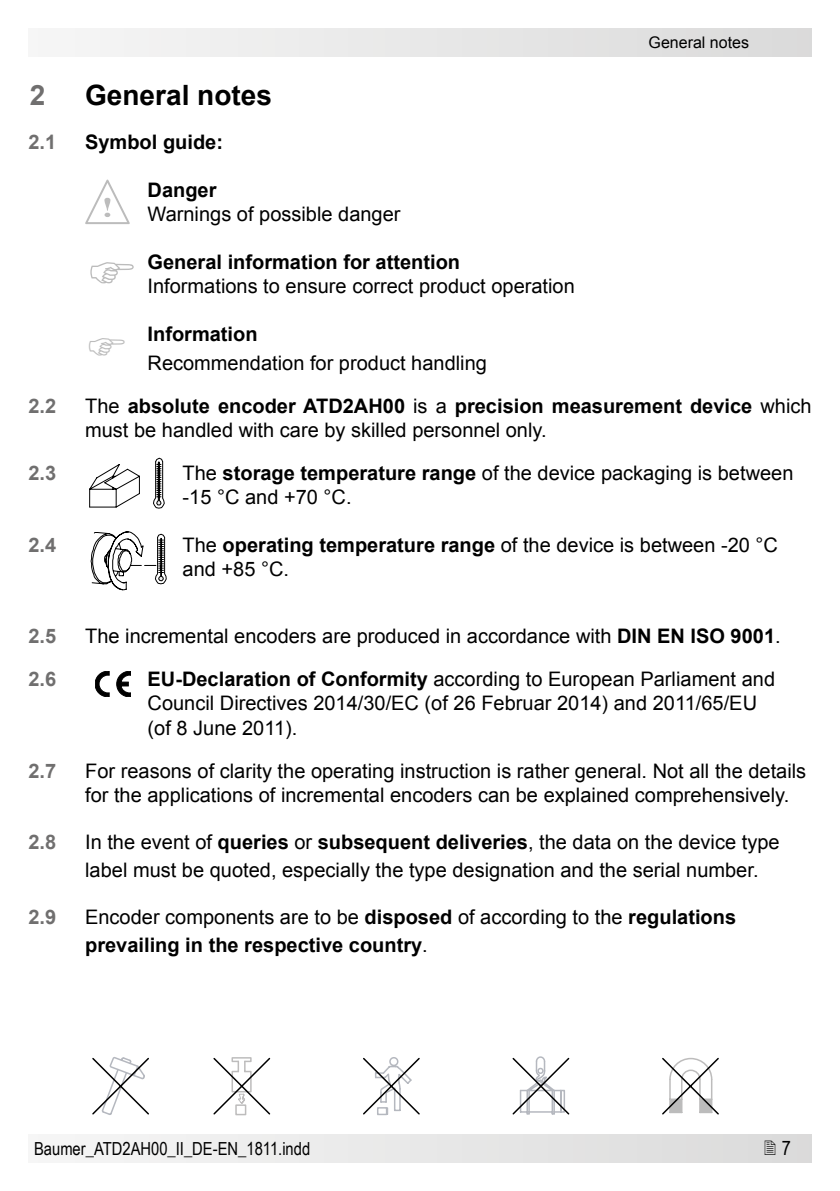
<style>
.page{position:relative;width:840px;height:1191px;background:#fff}
.page>*{position:absolute;margin:0;border:0;box-sizing:border-box;transform-origin:0 0}
.t1{font:700 28px "Arial";color:#000}
.t2{font:700 28px "Arial";color:#706f6f}
.t3{font:20px/24px "Arial";color:#000}
.t4{font:700 20px/28px "Arial";color:#000}
.t5{font:700 20px "Arial";color:#706f6f}
.t6{font:20px "Arial Narrow";color:#000}
.t7{font:18px "Arial Narrow";color:#000}
.t8{font:16px "Arial";color:#000}
.s1{font-weight:700}
.s2{font-weight:400}
</style>
<div class="page">
<div style="left:28px;top:28px;width:783px;height:29px;background:linear-gradient(to right,#f6f6f6,#dadada)"></div>
<div style="left:28px;top:1134px;width:783px;height:28px;background:linear-gradient(to right,#f6f6f6,#dadada)"></div>
<svg style="left:85px;top:180px;width:45px;height:44px"></svg>
<svg style="left:89px;top:464px;width:51px;height:44px"></svg>
<svg style="left:153px;top:457px;width:11px;height:51px"></svg>
<svg style="left:91px;top:531px;width:76px;height:59px"></svg>
<svg style="left:92px;top:1057px;width:57px;height:58px"></svg>
<svg style="left:213px;top:1057px;width:58px;height:58px"></svg>
<svg style="left:363px;top:1057px;width:57px;height:59px"></svg>
<svg style="left:662px;top:1057px;width:57px;height:58px"></svg>
<svg style="left:512px;top:1056px;width:58px;height:59px"></svg>
<svg style="left:117px;top:671px;width:14px;height:26px"></svg>
<svg style="left:95px;top:671px;width:14px;height:26px"></svg>
<svg style="left:764px;top:1140px;width:11px;height:15px"></svg>
<p class="t8" style="left:648px;top:32px;width:102px">General notes</p>
<h1 class="t2" style="left:30px;top:77px;width:17px">2</h1>
<h1 class="t1" style="left:85px;top:77px;width:188px">General notes</h1>
<p class="t5" style="left:28px;top:128px;width:29px">2.1</p>
<p class="t4" style="left:85px;top:128px;width:139px">Symbol guide:</p>
<p class="t4" style="left:147px;top:176px;width:70px">Danger</p>
<p class="t3" style="left:147px;top:202px;width:254px">Warnings of possible danger</p>
<p class="t4" style="left:147px;top:248px;width:314px">General information for attention</p>
<p class="t3" style="left:147px;top:274px;width:428px">Informations to ensure correct product operation</p>
<p class="t4" style="left:147px;top:320px;width:111px">Information</p>
<p class="t3" style="left:147px;top:351px;width:341px">Recommendation for product handling</p>
<p class="t5" style="left:28px;top:392px;width:29px">2.2</p>
<p class="t3" style="left:85px;top:394px;width:727px">The <span class="s1">absolute encoder ATD2AH00</span> is a <span class="s1">precision measurement device</span> which must be handled with care by skilled personnel only.</p>
<p class="t5" style="left:28px;top:459px;width:29px">2.3</p>
<p class="t3" style="left:182px;top:461px;width:612px">The <span class="s1">storage temperature range</span> of the device packaging is between -15 °C and +70 °C.</p>
<p class="t5" style="left:28px;top:531px;width:29px">2.4</p>
<p class="t3" style="left:182px;top:533px;width:596px">The <span class="s1">operating temperature range</span> of the device is between -20 °C and +85 °C.</p>
<p class="t5" style="left:28px;top:623px;width:29px">2.5</p>
<p class="t3" style="left:85px;top:624px;width:696px">The incremental encoders are produced in accordance with <span class="s1">DIN EN ISO 9001</span>.</p>
<p class="t5" style="left:28px;top:666px;width:29px">2.6</p>
<p class="t3" style="left:147px;top:667px;width:628px"><span class="s1">EU-Declaration of Conformity</span> according to European Parliament and<br>Council Directives 2014/30/EC (of 26 Februar 2014) and 2011/65/EU (of 8 June 2011).</p>
<p class="t5" style="left:28px;top:757px;width:29px">2.7</p>
<p class="t3" style="left:85px;top:759px;width:722px">For reasons of clarity the operating instruction is rather general. Not all the details for the applications of incremental encoders can be explained comprehensively.</p>
<p class="t5" style="left:28px;top:828px;width:29px">2.8</p>
<p class="t3" style="left:85px;top:828px;width:695px;line-height:28px">In the event of <span class="s1">queries</span> or <span class="s1">subsequent deliveries</span>, the data on the device type label must be quoted, especially the type designation and the serial number.</p>
<p class="t5" style="left:28px;top:903px;width:29px">2.9</p>
<p class="t4" style="left:85px;top:903px;width:652px"><span class="s2">Encoder components are to be</span> disposed <span class="s2">of according to the</span> regulations prevailing in the respective country<span class="s2">.</span></p>
<p class="t7" style="left:34px;top:1135px;width:277px">Baumer_ATD2AH00_II_DE-EN_1811.indd</p>
<p class="t6" style="left:781px;top:1133px;width:11px">7</p>
</div>
